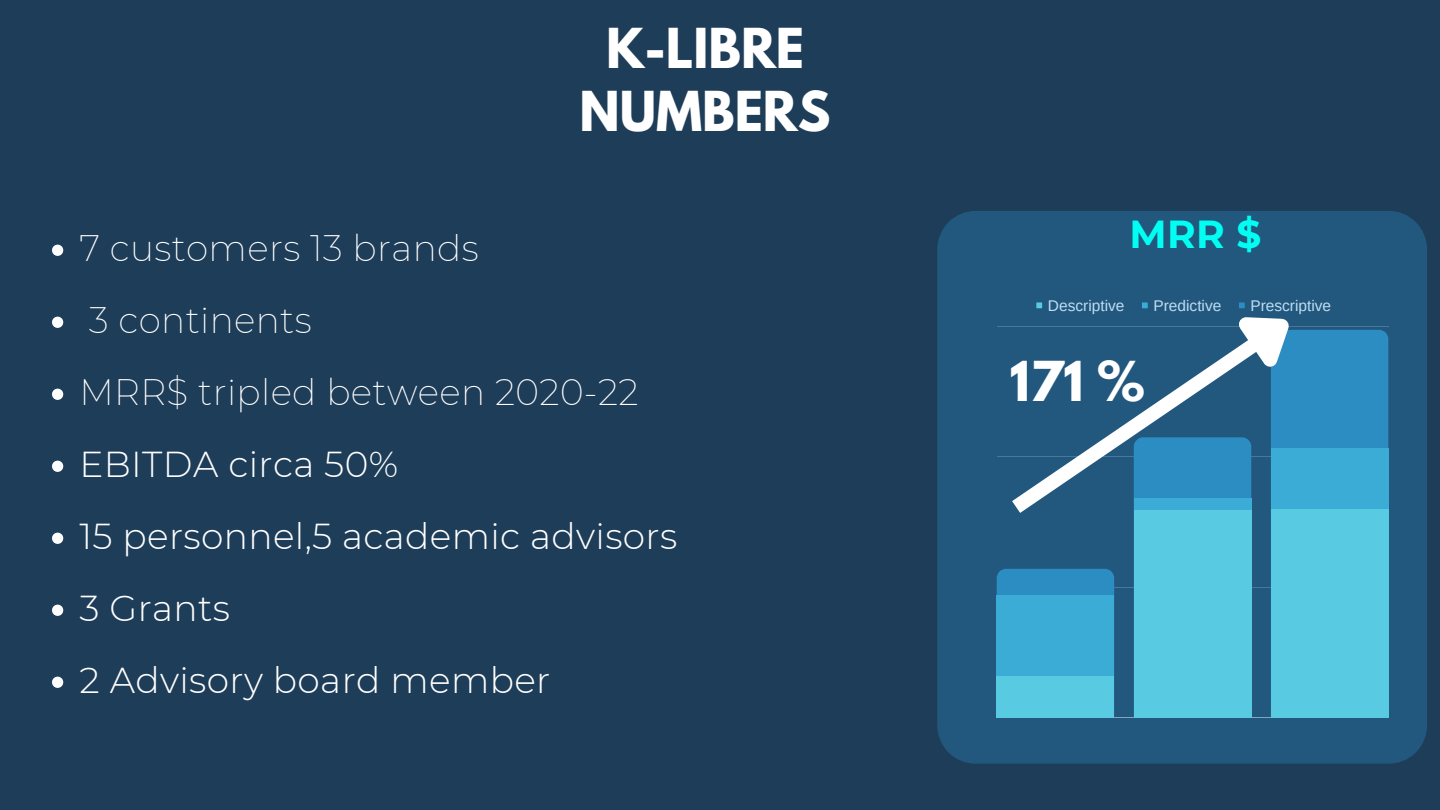
<style>
.page{position:relative;width:1440px;height:810px;background:#1e3d58}
.page>*{position:absolute;margin:0;border:0;box-sizing:border-box;transform-origin:0 0}
.t1{font:700 48.8px/63px "League Spartan";color:#fff;text-align:center}
.t2{font:700 39px "Montserrat";color:#00fff2}
.t3{font:300 36px/72px "Montserrat";letter-spacing:.01em;color:#fff}
.t4{font:200 36px/72px "Montserrat";letter-spacing:.01em;color:#fff}
.t5{font:15.5px "Arimo";color:#fff}
</style>
<div class="page">
<svg style="left:937px;top:211px;width:490px;height:553px;background:#266289"></svg>
<svg style="left:52px;top:245px;width:11px;height:11px"></svg>
<svg style="left:52px;top:317px;width:11px;height:11px"></svg>
<svg style="left:52px;top:389px;width:11px;height:11px"></svg>
<svg style="left:52px;top:461px;width:11px;height:11px"></svg>
<svg style="left:52px;top:533px;width:11px;height:11px"></svg>
<svg style="left:52px;top:605px;width:11px;height:11px"></svg>
<svg style="left:52px;top:677px;width:11px;height:11px"></svg>
<svg style="left:996px;top:324px;width:138px;height:203px;background:#326387"></svg>
<svg style="left:1134px;top:278px;width:254px;height:440px;background:#449fc1"></svg>
<h1 class="t1" style="left:580px;top:23px;width:253px">K-LIBRE<br>NUMBERS</h1>
<p class="t4" style="left:79px;top:212px;width:561px">7 customers 13 brands<br>3 conti nents<br>MRR$ tri pled between 2020-22</p>
<p class="t3" style="left:79px;top:428px;width:599px">EBITDA ci rca 50%<br>15 personnel,5 academic advisors<br>3 Grants<br>2 Advisory board member</p>
<p class="t2" style="left:1129px;top:210px;width:133px">MRR $</p>
<p class="t5" style="left:1048px;top:297px;width:78px">Descriptive</p>
<p class="t5" style="left:1153px;top:297px;width:69px">Predictive</p>
<p class="t5" style="left:1250px;top:297px;width:82px">Prescriptive</p>
<h1 class="t1" style="left:1010px;top:356px;width:136px">171 %</h1>
</div>
